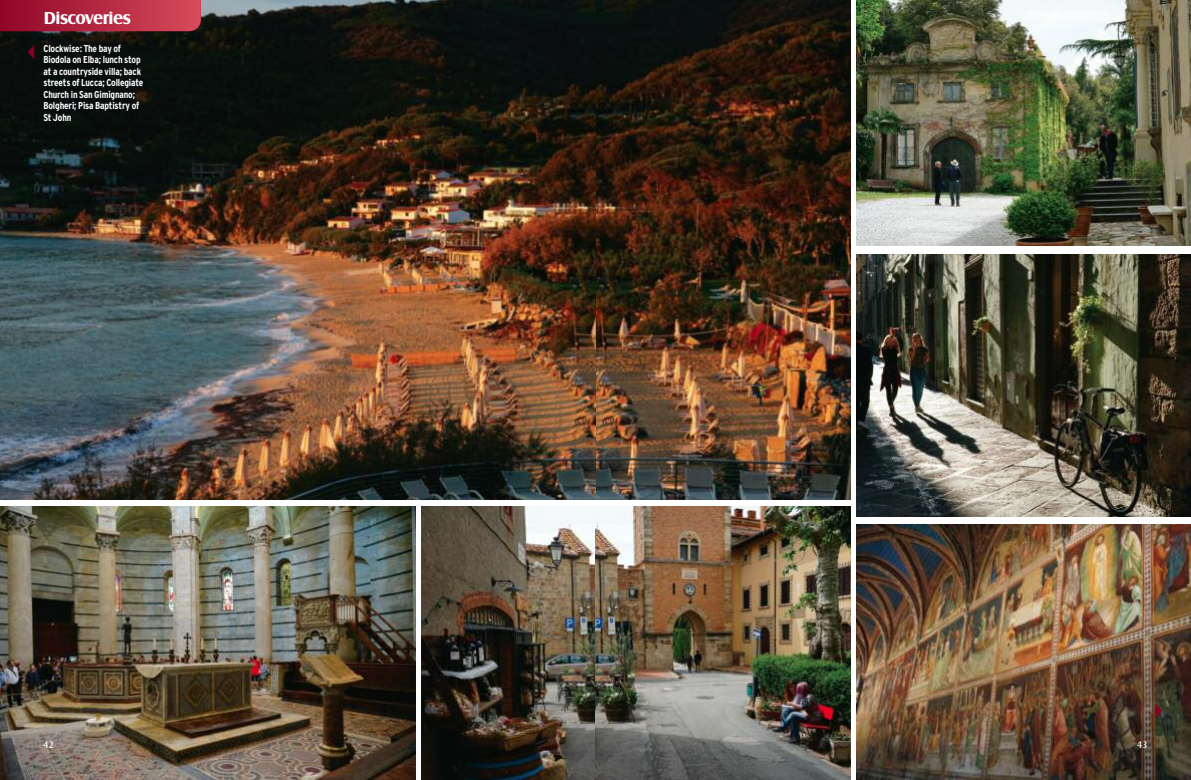
<style>
.page{position:relative;width:1191px;height:780px;background:#fff}
.page>*{position:absolute;margin:0;border:0;box-sizing:border-box;transform-origin:0 0}
.t1{font:700 18px "Castle EF";letter-spacing:-.03em;color:#fff}
.t2{font:700 condensed 10px/11.5px "Interstate";letter-spacing:-.015em;color:#fff}
.t3{font:10px "Castle EF";color:#fff}
</style>
<div class="page">
<img style="left:856px;top:524px;width:335px;height:256px">
<img style="left:0;top:506px;width:415px;height:274px">
<img style="left:421px;top:506px;width:174px;height:274px">
<img style="left:595px;top:506px;width:255px;height:274px">
<img style="left:0;top:0;width:597px;height:500px">
<img style="left:597px;top:0;width:253px;height:500px">
<svg style="left:0;top:0;width:201px;height:31px;background:#b32840"></svg>
<img style="left:856px;top:0;width:335px;height:246px">
<img style="left:856px;top:254px;width:335px;height:262px">
<svg style="left:28px;top:44px;width:6px;height:15px"></svg>
<svg style="left:1155px;top:704px;width:7px;height:14px"></svg>
<h1 class="t1" style="left:44px;top:8px;width:89px">Discoveries</h1>
<p class="t2" style="left:44px;top:42px;width:101px">Clockwise: The bay of<br>Biodola on Elba; lunch stop at a countryside villa; back streets of Lucca; Collegiate<br>Church in San Gimignano;<br>Bolgheri; Pisa Baptistry of<br>St John</p>
<p class="t3" style="left:44px;top:738px;width:12px">42</p>
<p class="t3" style="left:1137px;top:738px;width:12px">43</p>
</div>
